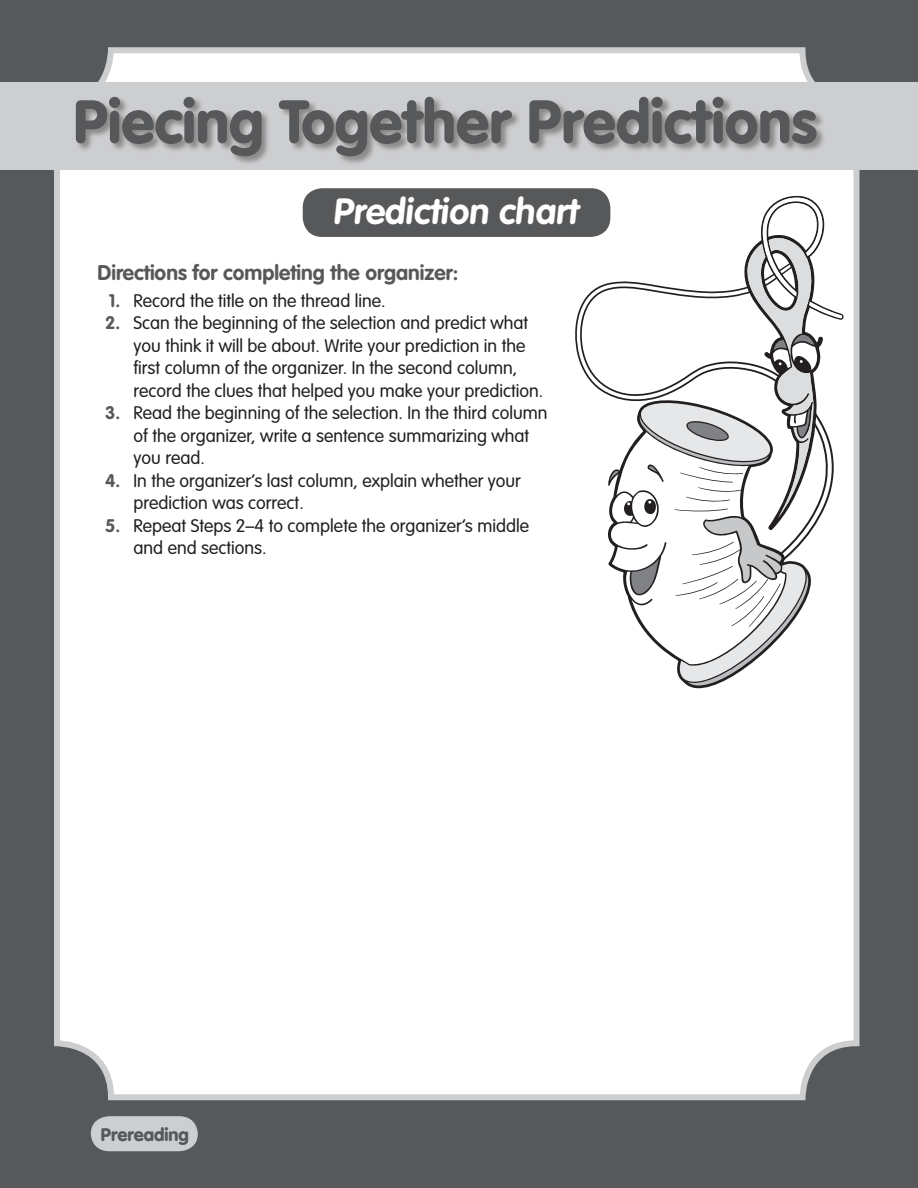
<style>
.page{position:relative;width:918px;height:1188px;background:#57585a}
.page>*{position:absolute;margin:0;border:0;box-sizing:border-box;transform-origin:0 0}
.t1{font:900 60px "VAG Rounded";color:#57585a}
.Subtitle{font:italic 700 36px "VAG Rounded";color:#fff}
.Subhead{font:700 21px "VAG Rounded";color:#57585a}
.Body_Text_Numbered{font:300 18px/22.5px "VAG Rounded";color:#231f20}
.t2{font:900 18px "VAG Rounded";color:#57585a}
.s1{font-weight:700;color:#57585a}
</style>
<div class="page">
<div style="left:57px;top:50px;width:799px;height:1047px;background:#fff;border-radius:54px"></div>
<div style="left:54px;top:47px;width:806px;height:1053px;border:6px solid #cdced0;border-radius:54px"></div>
<svg style="left:90px;top:1116px;width:108px;height:36px;background:#c0c1c3"></svg>
<div style="left:304px;top:190px;width:305px;height:45px;background:#57585a;border-radius:18px"></div>
<div style="left:303px;top:188px;width:307px;height:49px;border:3px solid #57585a;border-radius:18px"></div>
<div style="left:0;top:82px;width:918px;height:88px;background:#cdced0"></div>
<div style="left:74px;top:95px;width:752px;height:72px;background:#231f20;opacity:.4"></div>
<svg style="left:575px;top:283px;width:33px;height:112px"></svg>
<svg style="left:608px;top:195px;width:236px;height:494px"></svg>
<p class="t1" style="left:74px;top:86px;width:745px">Piecing Together Predictions</p>
<p class="Subtitle" style="left:334px;top:191px;width:246px">Prediction chart</p>
<p class="Subhead" style="left:98px;top:260px;width:363px">Directions for completing the organizer:</p>
<p class="Body_Text_Numbered" style="left:109px;top:289px;width:278px"><span class="s1">1.</span> Record the title on the thread line.</p>
<p class="Body_Text_Numbered" style="left:134px;top:312px;width:411px;text-indent:-28px"><span class="s1">2.</span> Scan the beginning of the selection and predict what you think it will be about. Write your prediction in the first column of the organizer. In the second column, record the clues that helped you make your prediction.</p>
<p class="Body_Text_Numbered" style="left:134px;top:402px;width:415px;text-indent:-28px"><span class="s1">3.</span> Read the beginning of the selection. In the third column of the organizer, write a sentence summarizing what you read.</p>
<p class="Body_Text_Numbered" style="left:134px;top:469px;width:389px;text-indent:-28px"><span class="s1">4.</span> In the organizer’s last column, explain whether your prediction was correct.</p>
<p class="Body_Text_Numbered" style="left:134px;top:514px;width:397px;text-indent:-28px"><span class="s1">5.</span> Repeat Steps 2–4 to complete the organizer’s middle and end sections.</p>
<p class="t2" style="left:101px;top:1124px;width:90px">Prereading</p>
</div>
